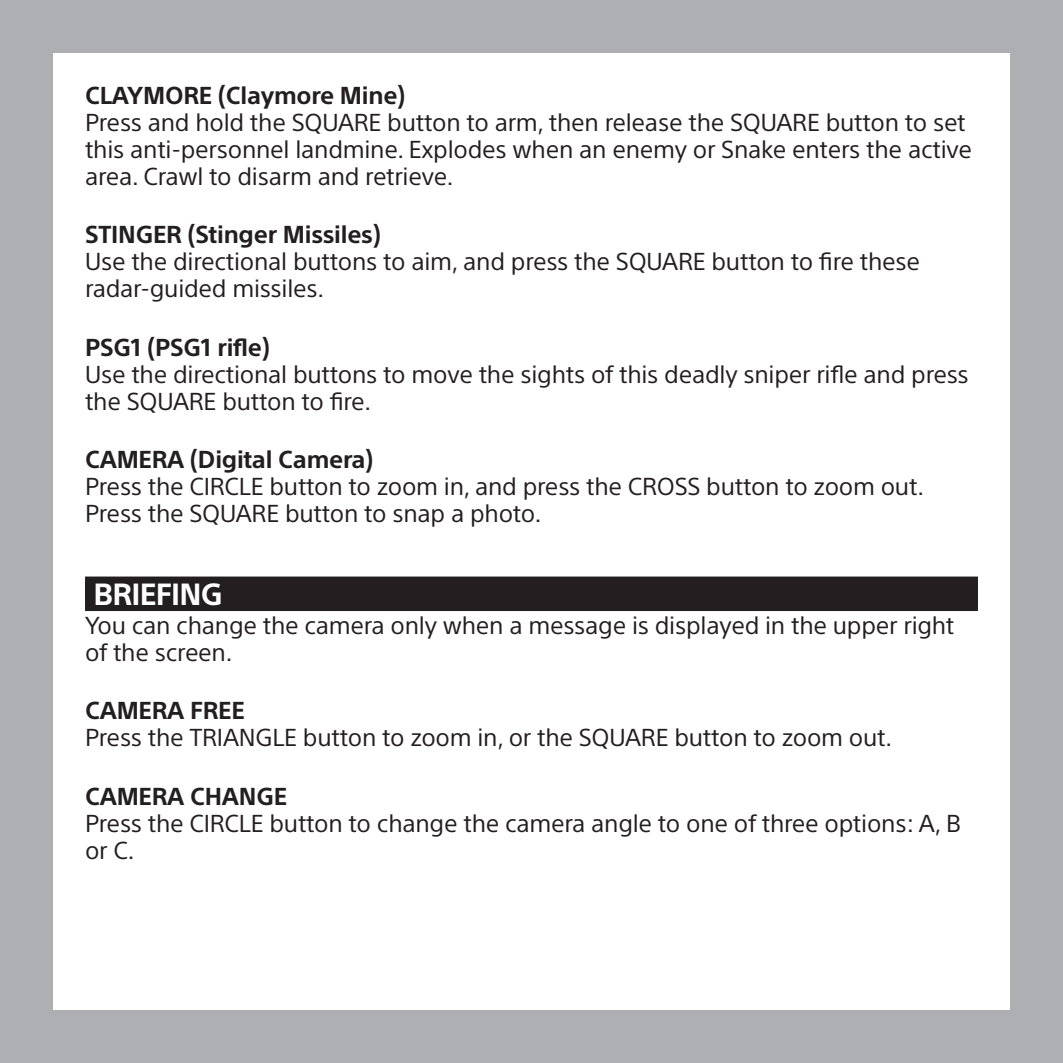
<style>
.page{position:relative;width:1063px;height:1063px;background:#aeafb3}
.page>*{position:absolute;margin:0;border:0;box-sizing:border-box;transform-origin:0 0}
.STANDFIRST_RULES{font:700 30px "SST Pro";letter-spacing:-.025em;color:#fff}
.BODY_COPY{font:24px/27px "SST Pro";letter-spacing:-.01em;color:#231f20}
.BOLD{font:700 24px "SST Pro";letter-spacing:-.01em;color:#231f20}
</style>
<div class="page">
<div style="left:53px;top:53px;width:957px;height:957px;background:#fff"></div>
<div style="left:85px;top:577px;width:893px;height:30px;background:#231f20"></div>
<div style="left:85px;top:581px;width:893px;height:30px;background:#231f20"></div>
<p class="BOLD" style="left:85px;top:81px;width:322px">CLAYMORE (Claymore Mine)</p>
<p class="BODY_COPY" style="left:85px;top:108px;width:889px">Press and hold the SQUARE button to arm, then release the SQUARE button to set this anti-personnel landmine. Explodes when an enemy or Snake enters the active area. Crawl to disarm and retrieve.</p>
<p class="BOLD" style="left:85px;top:220px;width:297px">STINGER (Stinger Missiles)</p>
<p class="BODY_COPY" style="left:85px;top:248px;width:837px">Use the directional buttons to aim, and press the SQUARE button to fire these radar-guided missiles.</p>
<p class="BOLD" style="left:85px;top:333px;width:186px">PSG1 (PSG1 rifle)</p>
<p class="BODY_COPY" style="left:85px;top:360px;width:885px">Use the directional buttons to move the sights of this deadly sniper rifle and press the SQUARE button to fire.</p>
<p class="BOLD" style="left:85px;top:445px;width:290px">CAMERA (Digital Camera)</p>
<p class="BODY_COPY" style="left:85px;top:473px;width:840px">Press the CIRCLE button to zoom in, and press the CROSS button to zoom out.<br>Press the SQUARE button to snap a photo.</p>
<p class="STANDFIRST_RULES" style="left:94px;top:577px;width:131px">BRIEFING</p>
<p class="BODY_COPY" style="left:85px;top:611px;width:871px">You can change the camera only when a message is displayed in the upper right of the screen.</p>
<p class="BOLD" style="left:85px;top:696px;width:161px">CAMERA FREE</p>
<p class="BODY_COPY" style="left:85px;top:724px;width:809px">Press the TRIANGLE button to zoom in, or the SQUARE button to zoom out.</p>
<p class="BOLD" style="left:85px;top:782px;width:204px">CAMERA CHANGE</p>
<p class="BODY_COPY" style="left:85px;top:809px;width:877px">Press the CIRCLE button to change the camera angle to one of three options: A, B or C.</p>
</div>
